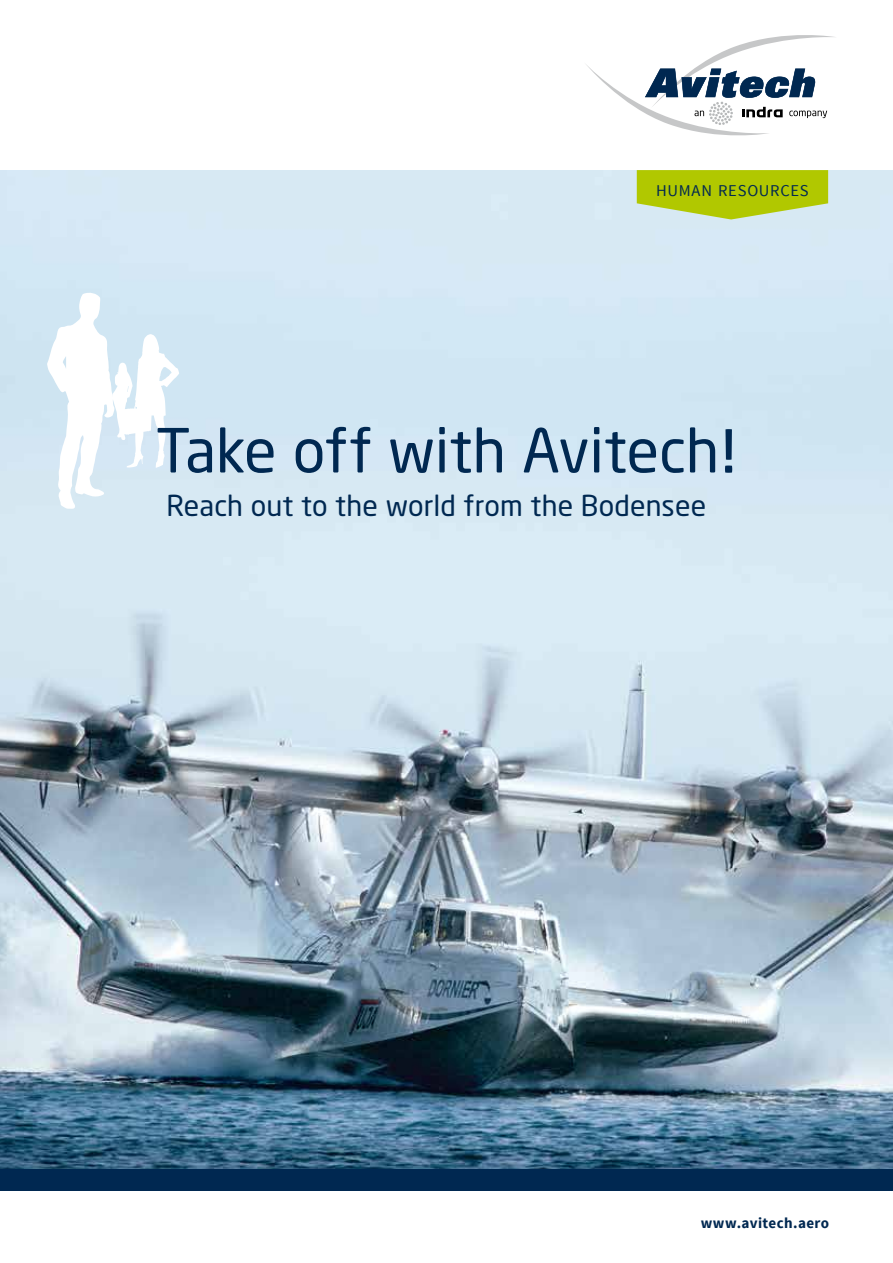
<style>
.page{position:relative;width:893px;height:1263px;background:#fff}
.page>*{position:absolute;margin:0;border:0;box-sizing:border-box;transform-origin:0 0}
.t1{font:60px "Neo Sans";letter-spacing:-.005em;color:#002851}
.t2{font:28.5px "Neo Sans";letter-spacing:.005em;color:#002851}
.t3{font:16.5px "Source Sans Pro";letter-spacing:.04em;color:#002851}
.t4{font:700 15px "Source Sans Pro";letter-spacing:.025em;color:#002851}
.s1{font-family:"Aller"}
</style>
<div class="page">
<img style="left:0;top:170px;width:893px;height:999px">
<svg style="left:47px;top:291px;width:132px;height:218px"></svg>
<svg style="left:637px;top:170px;width:191px;height:49px;background:#b6cd26"></svg>
<div style="left:0;top:1169px;width:893px;height:22px;background:#002851"></div>
<svg style="left:586px;top:35px;width:248px;height:101px"></svg>
<p class="t3" style="left:656px;top:180px;width:154px">HUMAN RESOURCES</p>
<h1 class="t1" style="left:156px;top:421px;width:583px">Take off with Avitech<span class="s1">!</span></h1>
<p class="t2" style="left:166px;top:492px;width:541px">Reach out to the world from the Bodensee</p>
<p class="t4" style="left:701px;top:1213px;width:130px">www.avitech.aero</p>
</div>
